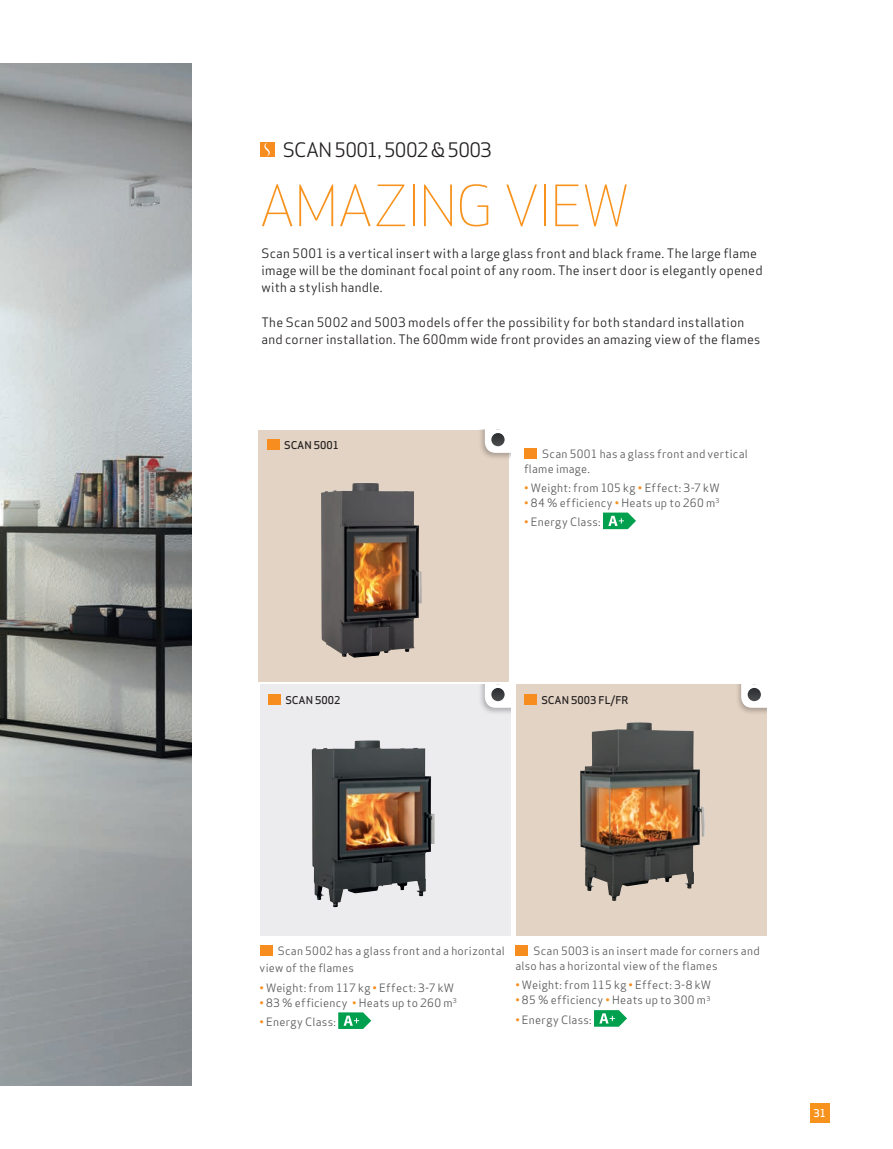
<style>
.page{position:relative;width:893px;height:1149px;background:#fff}
.page>*{position:absolute;margin:0;border:0;box-sizing:border-box;transform-origin:0 0}
.t1{font:300 55.5px "Apex Sans";letter-spacing:-.01em;color:#f7931d}
.t2{font:19.5px "Apex Sans";letter-spacing:-.045em;color:#231f20}
.t3{font:12.75px/17.2px "Apex Sans";letter-spacing:.02em;color:#231f20}
.t4{font:11.25px/15px "Apex Sans";letter-spacing:.025em;color:#57585a}
.t5{font:500 10.5px "Apex Sans";color:#231f20}
.t6{font:500 10.5px "Apex Sans";color:#fff}
.s1{color:#f68d1e}
.s2{color:#f7931d}
</style>
<div class="page">
<div style="left:516px;top:684px;width:251px;height:251px;background:#e3d3c4"></div>
<div style="left:524px;top:694px;width:13px;height:10px;background:#f68d1e"></div>
<div style="left:260px;top:944px;width:12px;height:11px;background:#f68d1e"></div>
<svg style="left:338px;top:1012px;width:33px;height:16px"></svg>
<div style="left:515px;top:944px;width:13px;height:11px;background:#f68d1e"></div>
<svg style="left:594px;top:1010px;width:33px;height:16px"></svg>
<div style="left:260px;top:142px;width:15px;height:15px;background:#f68d1e"></div>
<svg style="left:264px;top:143px;width:6px;height:13px"></svg>
<div style="left:260px;top:684px;width:251px;height:251px;background:#ececee"></div>
<div style="left:268px;top:694px;width:13px;height:10px;background:#f68d1e"></div>
<div style="left:478px;top:684px;width:32px;height:30px;background:#231f20;opacity:.3"></div>
<svg style="left:485px;top:684px;width:25px;height:23px"></svg>
<img style="left:491px;top:687px;width:14px;height:14px;border-radius:7px">
<div style="left:735px;top:684px;width:32px;height:30px;background:#231f20;opacity:.3"></div>
<svg style="left:741px;top:684px;width:26px;height:23px"></svg>
<img style="left:748px;top:687px;width:13px;height:14px;border-radius:7px">
<img style="left:312px;top:740px;width:95px;height:166px">
<img style="left:580px;top:722px;width:86px;height:178px">
<img style="left:0;top:64px;width:191px;height:1020px">
<div style="left:258px;top:430px;width:251px;height:250px;background:#e3d3c4"></div>
<div style="left:267px;top:439px;width:13px;height:10px;background:#f68d1e"></div>
<img style="left:321px;top:483px;width:101px;height:174px">
<div style="left:524px;top:447px;width:13px;height:11px;background:#f68d1e"></div>
<svg style="left:603px;top:512px;width:33px;height:17px"></svg>
<div style="left:478px;top:430px;width:32px;height:30px;background:#231f20;opacity:.3"></div>
<svg style="left:485px;top:430px;width:25px;height:23px"></svg>
<img style="left:491px;top:433px;width:14px;height:13px;border-radius:7px">
<div style="left:810px;top:1102px;width:19px;height:20px;background:#f7931d"></div>
<h2 class="t2" style="left:283px;top:133px;width:211px">SCAN 5001, 5002 &amp; 5003</h2>
<h1 class="t1" style="left:260px;top:170px;width:371px">AMAZING VIEW</h1>
<p class="t3" style="left:261px;top:243px;width:503px">Scan 5001 is a vertical insert with a large glass front and black frame. The large flame image will be the dominant focal point of any room. The insert door is elegantly opened with a stylish handle.</p>
<p class="t3" style="left:261px;top:312px;width:500px">The Scan 5002 and 5003 models offer the possibility for both standard installation and corner installation. The 600mm wide front provides an amazing view of the flames</p>
<p class="t5" style="left:284px;top:436px;width:57px">SCAN 5001</p>
<p class="t5" style="left:285px;top:690px;width:57px">SCAN 5002</p>
<p class="t4" style="left:524px;top:445px;width:225px;text-indent:18px">Scan 5001 has a glass front and vertical flame image.</p>
<p class="t4" style="left:524px;top:479px;width:197px"><span class="s1">•</span> Weight: from 105 kg <span class="s1">•</span> Effect: 3-7 kW</p>
<p class="t4" style="left:524px;top:494px;width:197px"><span class="s1">•</span> 84 % efficiency <span class="s2">•</span> Heats up to 260 m<sup>3</sup></p>
<p class="t4" style="left:524px;top:513px;width:78px"><span class="s1">•</span> Energy Class:</p>
<p class="t5" style="left:541px;top:690px;width:89px">SCAN 5003 FL/FR</p>
<p class="t4" style="left:260px;top:941px;width:247px;line-height:17.2px;text-indent:18px">Scan 5002 has a glass front and a horizontal view of the flames</p>
<p class="t4" style="left:260px;top:978px;width:196px"><span class="s1">•</span> Weight: from 117 kg <span class="s1">•</span> Effect: 3-7 kW</p>
<p class="t4" style="left:260px;top:993px;width:199px"><span class="s1">•</span> 83 % efficiency <span class="s2">•</span> Heats up to 260 m<sup>3</sup></p>
<p class="t4" style="left:260px;top:1012px;width:78px"><span class="s1">•</span> Energy Class:</p>
<p class="t4" style="left:515px;top:942px;width:246px;text-indent:18px">Scan 5003 is an insert made for corners and also has a horizontal view of the flames</p>
<p class="t4" style="left:515px;top:976px;width:197px"><span class="s1">•</span> Weight: from 115 kg <span class="s1">•</span> Effect: 3-8 kW</p>
<p class="t4" style="left:515px;top:991px;width:196px"><span class="s1">•</span> 85 % efficiency <span class="s2">•</span> Heats up to 300 m<sup>3</sup></p>
<p class="t4" style="left:515px;top:1010px;width:78px"><span class="s1">•</span> Energy Class:</p>
<p class="t6" style="left:814px;top:1103px;width:14px">31</p>
</div>
